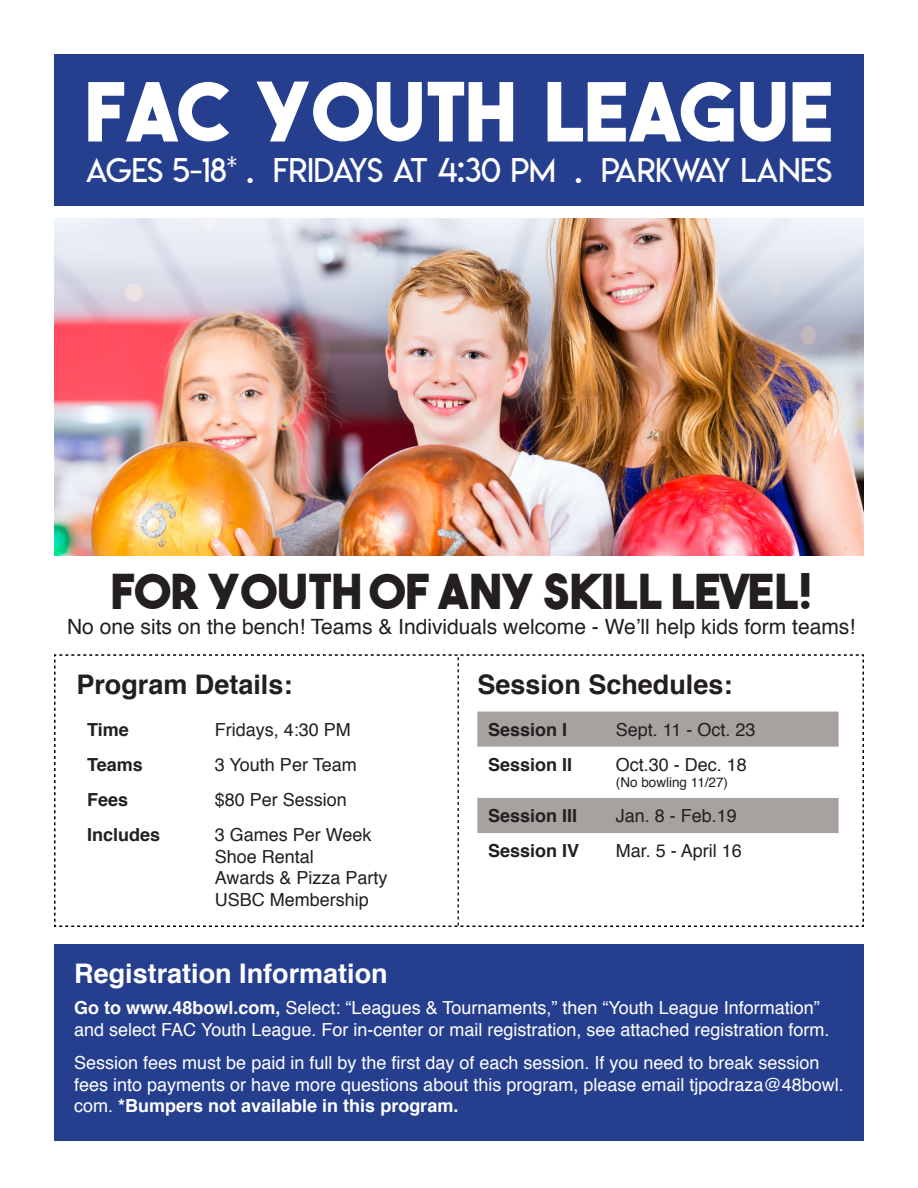
<style>
.page{position:relative;width:918px;height:1188px;background:#fff}
.page>*{position:absolute;margin:0;border:0;box-sizing:border-box;transform-origin:0 0}
.t1{font:81px "The Bold Font";color:#fff}
.t2{font:48px "The Bold Font";color:#231f20}
.t3{font:33px "Lemon Milklight";color:#fff}
.t4{font:700 27px "Helvetica";color:#231f20}
.t5{font:700 27px "Helvetica";color:#fff}
.t6{font:21px "Helvetica";color:#231f20}
.t7{font:18px/21.6px "Helvetica";color:#fff}
.t8{font:18px "Helvetica";color:#231f20}
.t9{font:700 18px "Helvetica";color:#231f20}
.t10{font:13.5px "Helvetica";color:#231f20}
.s1{font-weight:700}
</style>
<div class="page">
<div style="left:54px;top:54px;width:810px;height:151px;background:#253f8e"></div>
<img style="left:54px;top:218px;width:810px;height:337px">
<div style="left:54px;top:944px;width:810px;height:196px;background:#253f8e"></div>
<svg style="left:54px;top:654px;width:810px;height:273px"></svg>
<p class="t1" style="left:84px;top:61px;width:751px">FAC YOUTH LEAGUE</p>
<p class="t3" style="left:86px;top:150px;width:748px">AGES 5-18* . FRIDAYS AT 4:30 PM . PARKWAY LANES</p>
<p class="t2" style="left:111px;top:561px;width:703px">FOR YOUTH OF ANY SKILL LEVEL!</p>
<p class="t6" style="left:67px;top:610px;width:790px">No one sits on the bench! Teams &amp; Individuals welcome - We’ll help kids form teams!</p>
<p class="t4" style="left:76px;top:662px;width:218px">Program Details:</p>
<p class="t9" style="left:87px;top:715px;width:43px">Time</p>
<p class="t8" style="left:215px;top:716px;width:138px">Fridays, 4:30 PM</p>
<p class="t9" style="left:87px;top:750px;width:57px">Teams</p>
<p class="t8" style="left:215px;top:751px;width:143px">3 Youth Per Team</p>
<p class="t9" style="left:87px;top:785px;width:43px">Fees</p>
<p class="t8" style="left:215px;top:786px;width:134px">$80 Per Session</p>
<p class="t9" style="left:87px;top:820px;width:75px">Includes</p>
<p class="t8" style="left:215px;top:821px;width:158px">3 Games Per Week</p>
<p class="t8" style="left:215px;top:843px;width:101px">Shoe Rental</p>
<p class="t8" style="left:215px;top:864px;width:174px">Awards &amp; Pizza Party</p>
<p class="t8" style="left:215px;top:886px;width:156px">USBC Membership</p>
<p class="t4" style="left:477px;top:662px;width:257px">Session Schedules:</p>
<p class="t9" style="left:488px;top:715px;width:81px">Session I</p>
<p class="t8" style="left:616px;top:716px;width:141px">Sept. 11 - Oct. 23</p>
<p class="t9" style="left:488px;top:750px;width:86px">Session II</p>
<p class="t8" style="left:616px;top:751px;width:133px">Oct.30 - Dec. 18</p>
<p class="t10" style="left:616px;top:772px;width:114px">(No bowling 11/27)</p>
<p class="t9" style="left:488px;top:801px;width:91px">Session III</p>
<p class="t8" style="left:616px;top:802px;width:123px">Jan. 8 - Feb.19</p>
<p class="t9" style="left:488px;top:836px;width:93px">Session IV</p>
<p class="t8" style="left:616px;top:837px;width:128px">Mar. 5 - April 16</p>
<p class="t5" style="left:74px;top:952px;width:315px">Registration Information</p>
<p class="t7" style="left:74px;top:997px;width:757px"><span class="s1">Go to www.48bowl.com,</span> Select: “Leagues &amp; Tournaments,” then “Youth League Information” and select FAC Youth League. For in-center or mail registration, see attached registration form.</p>
<p class="t7" style="left:74px;top:1053px;width:771px">Session fees must be paid in full by the first day of each session. If you need to break session fees into payments or have more questions about this program, please email tjpodraza@48bowl. com. <span class="s1">*Bumpers not available in this program.</span></p>
</div>
